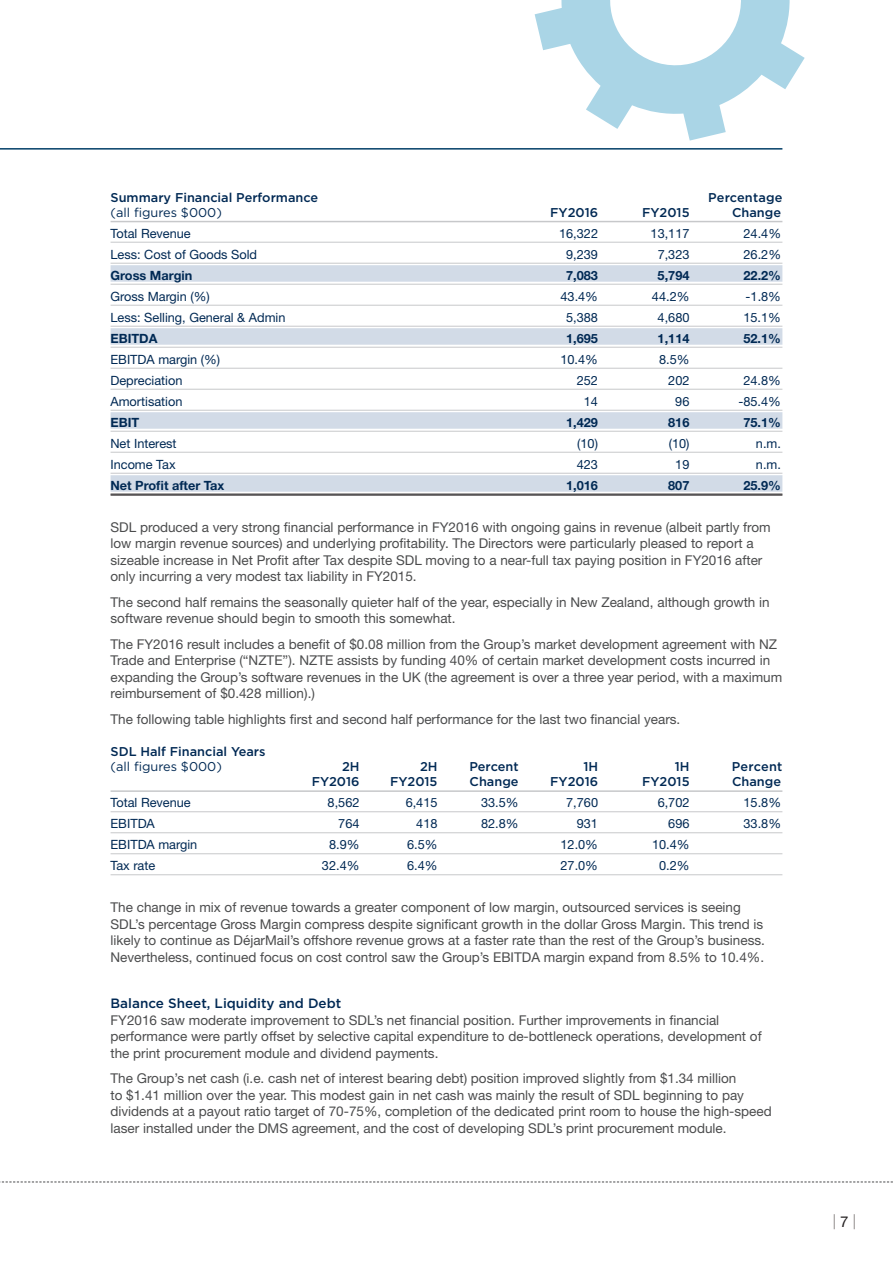
<style>
.page{position:relative;width:893px;height:1263px;background:#fff}
.page>*{position:absolute;margin:0;border:0;box-sizing:border-box;transform-origin:0 0}
.t1{font:15px "Helvetica Neue LT Std";color:#908d8b}
.t2{font:13.5px/16.5px "Helvetica Neue LT Std";color:#4b4c4d}
.t3{font:500 13.5px "Gotham";color:#002954}
.t4{font:12.75px "Helvetica Neue LT Std";color:#002954}
.t5{font:500 12.75px "Gotham";color:#002954}
.t6{font:700 12.75px "Helvetica Neue LT Std";color:#002954}
.t7{font:12.75px "Gotham";color:#002954}
.s1{color:#231f20}
</style>
<div class="page">
<svg style="left:0;top:1181px;width:893px;height:1px"></svg>
<hr style="left:0;top:148px;width:782px;height:2px;background:#033e68">
<hr style="left:111px;top:221px;width:671px;height:1px;background:#c7c8ca">
<hr style="left:111px;top:242px;width:671px;height:1px;background:#c7c8ca">
<hr style="left:111px;top:263px;width:671px;height:1px;background:#c7c8ca">
<div style="left:111px;top:265px;width:671px;height:17px;background:#d2dbe7"></div>
<hr style="left:111px;top:284px;width:671px;height:1px;background:#c7c8ca">
<hr style="left:111px;top:305px;width:671px;height:1px;background:#c7c8ca">
<hr style="left:111px;top:326px;width:671px;height:1px;background:#c7c8ca">
<div style="left:111px;top:328px;width:671px;height:17px;background:#d2dbe7"></div>
<hr style="left:111px;top:347px;width:671px;height:1px;background:#c7c8ca">
<hr style="left:111px;top:368px;width:671px;height:1px;background:#c7c8ca">
<hr style="left:111px;top:389px;width:671px;height:1px;background:#c7c8ca">
<hr style="left:111px;top:410px;width:671px;height:1px;background:#c7c8ca">
<div style="left:111px;top:412px;width:671px;height:17px;background:#d2dbe7"></div>
<hr style="left:111px;top:431px;width:671px;height:1px;background:#c7c8ca">
<hr style="left:111px;top:452px;width:671px;height:1px;background:#c7c8ca">
<hr style="left:111px;top:473px;width:671px;height:1px;background:#c7c8ca">
<div style="left:111px;top:475px;width:671px;height:17px;background:#d2dbe7"></div>
<hr style="left:111px;top:494px;width:671px;height:1px;background:#231f20">
<hr style="left:111px;top:495px;width:671px;height:1px;background:#231f20">
<hr style="left:111px;top:790px;width:671px;height:2px;background:#c7c8ca">
<hr style="left:111px;top:811px;width:671px;height:1px;background:#c7c8ca">
<hr style="left:111px;top:832px;width:671px;height:1px;background:#c7c8ca">
<hr style="left:111px;top:853px;width:671px;height:1px;background:#c7c8ca">
<hr style="left:111px;top:874px;width:671px;height:1px;background:#c7c8ca">
<svg style="left:535px;top:0;width:270px;height:141px"></svg>
<p class="t5" style="left:111px;top:189px;width:209px">Summary Financial Performance</p>
<p class="t5" style="left:708px;top:189px;width:76px">Percentage</p>
<p class="t7" style="left:111px;top:204px;width:113px">(all figures $000)</p>
<p class="t5" style="left:550px;top:204px;width:49px">FY2016</p>
<p class="t5" style="left:642px;top:204px;width:49px">FY2015</p>
<p class="t5" style="left:732px;top:204px;width:50px">Change</p>
<p class="t4" style="left:111px;top:225px;width:82px">Total Revenue</p>
<p class="t4" style="left:559px;top:225px;width:40px">16,322</p>
<p class="t4" style="left:651px;top:225px;width:40px">13,117</p>
<p class="t4" style="left:743px;top:225px;width:39px">24.4%</p>
<p class="t4" style="left:111px;top:246px;width:148px">Less: Cost of Goods Sold</p>
<p class="t4" style="left:566px;top:246px;width:33px">9,239</p>
<p class="t4" style="left:658px;top:246px;width:33px">7,323</p>
<p class="t4" style="left:743px;top:246px;width:39px">26.2%</p>
<p class="t6" style="left:111px;top:267px;width:83px">Gross Margin</p>
<p class="t6" style="left:566px;top:267px;width:33px">7,083</p>
<p class="t6" style="left:658px;top:267px;width:33px">5,794</p>
<p class="t6" style="left:743px;top:267px;width:39px">22.2%</p>
<p class="t4" style="left:111px;top:288px;width:101px">Gross Margin (%)</p>
<p class="t4" style="left:560px;top:288px;width:39px">43.4%</p>
<p class="t4" style="left:652px;top:288px;width:39px">44.2%</p>
<p class="t4" style="left:746px;top:288px;width:37px">-1.8%</p>
<p class="t4" style="left:110px;top:309px;width:176px">Less: Selling, General &amp; Admin</p>
<p class="t4" style="left:566px;top:309px;width:33px">5,388</p>
<p class="t4" style="left:658px;top:309px;width:33px">4,680</p>
<p class="t4" style="left:743px;top:309px;width:39px">15.1%</p>
<p class="t6" style="left:110px;top:330px;width:48px">EBITDA</p>
<p class="t6" style="left:566px;top:330px;width:33px">1,695</p>
<p class="t6" style="left:658px;top:330px;width:33px">1,114</p>
<p class="t6" style="left:743px;top:330px;width:39px">52.1%</p>
<p class="t4" style="left:110px;top:351px;width:111px">EBITDA margin (%)</p>
<p class="t4" style="left:560px;top:351px;width:39px">10.4%</p>
<p class="t4" style="left:659px;top:351px;width:32px">8.5%</p>
<p class="t4" style="left:110px;top:372px;width:74px">Depreciation</p>
<p class="t4" style="left:577px;top:372px;width:23px">252</p>
<p class="t4" style="left:668px;top:372px;width:23px">202</p>
<p class="t4" style="left:743px;top:372px;width:39px">24.8%</p>
<p class="t4" style="left:110px;top:393px;width:74px">Amortisation</p>
<p class="t4" style="left:584px;top:393px;width:16px">14</p>
<p class="t4" style="left:675px;top:393px;width:16px">96</p>
<p class="t4" style="left:738px;top:393px;width:44px">-85.4%</p>
<p class="t6" style="left:110px;top:414px;width:30px">EBIT</p>
<p class="t6" style="left:566px;top:414px;width:33px">1,429</p>
<p class="t6" style="left:668px;top:414px;width:23px">816</p>
<p class="t6" style="left:743px;top:414px;width:39px">75.1%</p>
<p class="t4" style="left:110px;top:435px;width:68px">Net Interest</p>
<p class="t4" style="left:577px;top:435px;width:22px">(10)</p>
<p class="t4" style="left:669px;top:435px;width:22px">(10)</p>
<p class="t4" style="left:756px;top:435px;width:24px">n.m.</p>
<p class="t4" style="left:110px;top:456px;width:67px">Income Tax</p>
<p class="t4" style="left:577px;top:456px;width:23px">423</p>
<p class="t4" style="left:675px;top:456px;width:16px">19</p>
<p class="t4" style="left:756px;top:456px;width:24px">n.m.</p>
<p class="t6" style="left:110px;top:477px;width:116px">Net Profit after Tax</p>
<p class="t6" style="left:566px;top:477px;width:33px">1,016</p>
<p class="t6" style="left:668px;top:477px;width:23px">807</p>
<p class="t6" style="left:743px;top:477px;width:39px">25.9%</p>
<p class="t2" style="left:111px;top:518px;width:662px">SDL produced a very strong financial performance in FY2016 with ongoing gains in revenue (albeit partly from low margin revenue sources) and underlying profitability. The Directors were particularly pleased to report a sizeable increase in Net Profit after Tax despite SDL moving to a near-full tax paying position in FY2016 after only incurring a very modest tax liability in FY2015.</p>
<p class="t2" style="left:111px;top:593px;width:661px">The second half remains the seasonally quieter half of the year, especially in New Zealand, although growth in software revenue should begin to smooth this somewhat.</p>
<p class="t2" style="left:111px;top:635px;width:673px">The FY2016 result includes a benefit of $0. 08 million from the Group’s market development agreement with NZ Trade and Enterprise (“NZTE”). NZTE assists by funding 40% of certain market development costs incurred in expanding the Group’s software revenues in the UK (the agreement is over a three year period, with a maximum reimbursement of $0.428 million).)</p>
<p class="t2" style="left:111px;top:710px;width:569px">The following table highlights first and second half performance for the last two financial years.</p>
<p class="t5" style="left:111px;top:743px;width:157px">SDL Half Financial Years</p>
<p class="t7" style="left:111px;top:758px;width:113px">(all figures $000)</p>
<p class="t5" style="left:342px;top:758px;width:19px">2H</p>
<p class="t5" style="left:420px;top:758px;width:19px">2H</p>
<p class="t5" style="left:469px;top:758px;width:51px">Percent</p>
<p class="t5" style="left:583px;top:758px;width:16px">1H</p>
<p class="t5" style="left:675px;top:758px;width:16px">1H</p>
<p class="t5" style="left:732px;top:758px;width:52px">Percent</p>
<p class="t5" style="left:312px;top:773px;width:49px">FY2016</p>
<p class="t5" style="left:390px;top:773px;width:49px">FY2015</p>
<p class="t5" style="left:470px;top:773px;width:50px">Change</p>
<p class="t5" style="left:550px;top:773px;width:49px">FY2016</p>
<p class="t5" style="left:642px;top:773px;width:49px">FY2015</p>
<p class="t5" style="left:732px;top:773px;width:50px">Change</p>
<p class="t4" style="left:111px;top:795px;width:82px">Total Revenue</p>
<p class="t4" style="left:328px;top:795px;width:33px">8,562</p>
<p class="t4" style="left:406px;top:795px;width:33px">6,415</p>
<p class="t4" style="left:481px;top:795px;width:39px">33.5%</p>
<p class="t4" style="left:566px;top:795px;width:33px">7,760</p>
<p class="t4" style="left:658px;top:795px;width:33px">6,702</p>
<p class="t4" style="left:743px;top:795px;width:39px">15.8%</p>
<p class="t4" style="left:111px;top:816px;width:46px">EBITDA</p>
<p class="t4" style="left:338px;top:816px;width:23px">764</p>
<p class="t4" style="left:416px;top:816px;width:23px">418</p>
<p class="t4" style="left:481px;top:816px;width:39px">82.8%</p>
<p class="t4" style="left:577px;top:816px;width:23px">931</p>
<p class="t4" style="left:668px;top:816px;width:23px">696</p>
<p class="t4" style="left:743px;top:816px;width:39px">33.8%</p>
<p class="t4" style="left:111px;top:837px;width:88px">EBITDA margin</p>
<p class="t4" style="left:329px;top:837px;width:32px">8.9%</p>
<p class="t4" style="left:407px;top:837px;width:32px">6.5%</p>
<p class="t4" style="left:560px;top:837px;width:39px">12.0%</p>
<p class="t4" style="left:652px;top:837px;width:39px">10.4%</p>
<p class="t4" style="left:111px;top:858px;width:46px">Tax rate</p>
<p class="t4" style="left:322px;top:858px;width:39px">32.4%</p>
<p class="t4" style="left:407px;top:858px;width:32px">6.4%</p>
<p class="t4" style="left:560px;top:858px;width:39px">27.0%</p>
<p class="t4" style="left:659px;top:858px;width:32px">0.2%</p>
<p class="t2" style="left:111px;top:899px;width:654px">The change in mix of revenue towards a greater component of low margin, outsourced services is seeing SDL’s percentage Gross Margin compress despite significant growth in the dollar Gross Margin. This trend is likely to continue as DéjarMail’s offshore revenue grows at a faster rate than the rest of the Group’s business.<br>Nevertheless, continued focus on cost control saw the Group’s EBITDA margin expand from 8.5% to 10.4%.</p>
<p class="t3" style="left:111px;top:995px;width:232px">Balance Sheet, Liquidity and Debt</p>
<p class="t2" style="left:111px;top:1012px;width:653px">FY2016 saw moderate improvement to SDL’s net financial position. Further improvements in financial performance were partly offset by selective capital expenditure to de-bottleneck operations, development of the print procurement module and dividend payments.</p>
<p class="t2" style="left:111px;top:1070px;width:663px">The Group’s net cash (i.e. cash net of interest bearing debt) position improved slightly from $1.34 million<br>to $1.41 million over the year. This modest gain in net cash was mainly the result of SDL beginning to pay dividends at a payout ratio target of 70-75%, completion of the dedicated print room to house the high-speed laser installed under the DMS agreement, and the cost of developing SDL’s print procurement module.</p>
<p class="t1" style="left:833px;top:1212px;width:25px">|<span class="s1">7</span>|</p>
</div>
